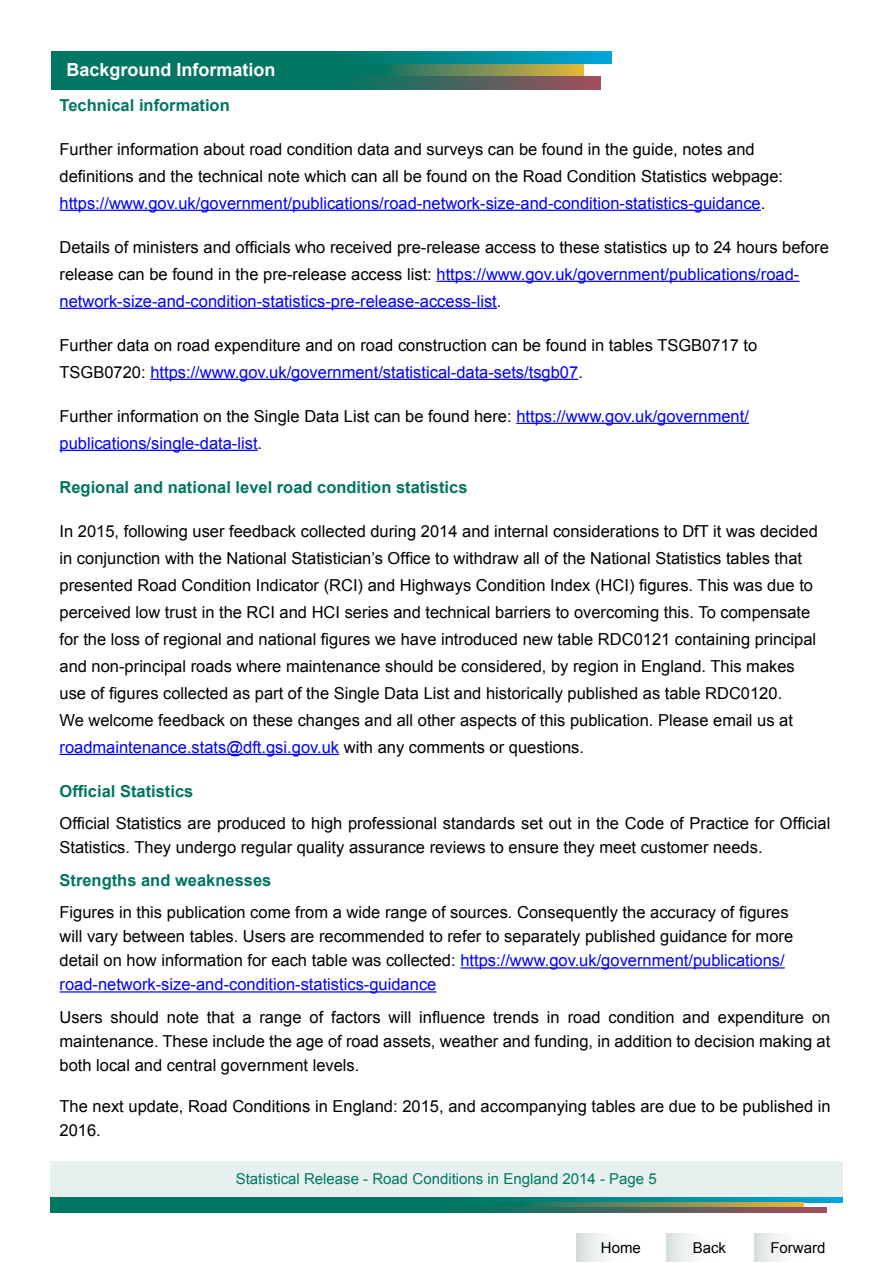
<style>
.page{position:relative;width:893px;height:1263px;background:#fff}
.page>*{position:absolute;margin:0;border:0;box-sizing:border-box;transform-origin:0 0}
.t1{font:700 18px "Arial";color:#fff}
.Sub-heading{font:16.5px/27px "Arial";color:#000}
.Front_page_main_text{font:16.5px/24px "Arial";color:#000}
.Sub-heading-2{font:16.5px/27px "Arial";color:#00f}
.Sub-heading-3{font:700 16.5px "Arial";color:#007662}
.Front_page_main_text-2{font:700 16.5px "Arial";color:#007662}
.t2{font:15px "Arial";color:#007662}
.t3{font:15px "Arial";color:#000}
.s1{color:#00f}
.s2{color:#000}
</style>
<div class="page">
<div style="left:50px;top:1161px;width:792px;height:36px;background:#e6f1ef"></div>
<svg style="left:50px;top:1197px;width:792px;height:5px;background:#00817d"></svg>
<svg style="left:50px;top:1202px;width:753px;height:5px;background:#2f805c"></svg>
<svg style="left:50px;top:1207px;width:777px;height:6px;background:#266c60"></svg>
<svg style="left:51px;top:64px;width:533px;height:13px;background:#2e7f5d"></svg>
<svg style="left:51px;top:51px;width:561px;height:13px;background:#00817d"></svg>
<svg style="left:51px;top:77px;width:550px;height:12px;background:#266c60"></svg>
<hr style="left:60px;top:210px;width:701px;height:1px;background:#00f">
<hr style="left:436px;top:281px;width:363px;height:1px;background:#00f">
<hr style="left:60px;top:308px;width:437px;height:1px;background:#00f">
<hr style="left:150px;top:379px;width:428px;height:1px;background:#00f">
<hr style="left:516px;top:423px;width:233px;height:1px;background:#00f">
<hr style="left:60px;top:450px;width:198px;height:1px;background:#00f">
<hr style="left:60px;top:754px;width:279px;height:1px;background:#00f">
<hr style="left:460px;top:967px;width:325px;height:1px;background:#00f">
<hr style="left:60px;top:991px;width:376px;height:1px;background:#00f">
<div style="left:754px;top:1234px;width:88px;height:28px;background:linear-gradient(to right,#e5eaea,#fff)"></div>
<div style="left:665px;top:1234px;width:89px;height:28px;background:linear-gradient(to right,#e4eae9,#fff)"></div>
<div style="left:577px;top:1234px;width:88px;height:28px;background:linear-gradient(to right,#e5eae9,#fff)"></div>
<p class="t1" style="left:67px;top:58px;width:211px">Background Information</p>
<p class="Sub-heading-3" style="left:60px;top:94px;width:172px">Technical information</p>
<p class="Sub-heading" style="left:60px;top:135px;width:725px">Further information about road condition data and surveys can be found in the guide, notes and definitions and the technical note which can all be found on the Road Condition Statistics webpage: <span class="s1">https://www.gov.uk/government/publications/road-network-size-and-condition-statistics-guidance</span>.</p>
<p class="Sub-heading" style="left:60px;top:233px;width:771px">Details of ministers and officials who received pre-release access to these statistics up to 24 hours before release can be found in the pre-release access list: <span class="s1">https://www.gov.uk/government/publications/road&shy;network-size-and-condition-statistics-pre-release-access-list</span>.</p>
<p class="Sub-heading" style="left:60px;top:331px;width:699px">Further data on road expenditure and on road construction can be found in tables TSGB0717 to<br>TSGB0720: <span class="s1">https://www.gov.uk/government/statistical-data-sets/tsgb07</span>.</p>
<p class="Sub-heading-2" style="left:60px;top:402px;width:691px"><span class="s2">Further information on the Single Data List can be found here:</span> https://www.gov.uk/government/ publications/single-data-list<span class="s2">.</span></p>
<p class="Sub-heading-3" style="left:60px;top:476px;width:410px">Regional and national level road condition statistics</p>
<p class="Sub-heading" style="left:60px;top:517px;width:760px">In 2015, following user feedback collected during 2014 and internal considerations to DfT it was decided in conjunction with the National Statistician’s Office to withdraw all of the National Statistics tables that presented Road Condition Indicator (RCI) and Highways Condition Index (HCI) figures. This was due to perceived low trust in the RCI and HCI series and technical barriers to overcoming this. To compensate for the loss of regional and national figures we have introduced new table RDC0121 containing principal and non-principal roads where maintenance should be considered, by region in England. This makes use of figures collected as part of the Single Data List and historically published as table RDC0120.<br>We welcome feedback on these changes and all other aspects of this publication. Please email us at <span class="s1">roadmaintenance.stats@dft.gsi.gov.uk</span> with any comments or questions.</p>
<p class="Sub-heading-3" style="left:60px;top:780px;width:135px">Official Statistics</p>
<p class="Front_page_main_text" style="left:60px;top:811px;width:772px">Official Statistics are produced to high professional standards set out in the Code of Practice for Official<br>Statistics. They undergo regular quality assurance reviews to ensure they meet customer needs.</p>
<p class="Front_page_main_text-2" style="left:60px;top:869px;width:213px">Strengths and weaknesses</p>
<p class="Front_page_main_text" style="left:60px;top:900px;width:735px">Figures in this publication come from a wide range of sources. Consequently the accuracy of figures will vary between tables. Users are recommended to refer to separately published guidance for more detail on how information for each table was collected: <span class="s1">https://www.gov.uk/government/publications/ road-network-size-and-condition-statistics-guidance</span></p>
<p class="Front_page_main_text" style="left:60px;top:1005px;width:772px;text-align:justify">Users should note that a range of factors will influence trends in road condition and expenditure on maintenance. These include the age of road assets, weather and funding, in addition to decision making at both local and central government levels.</p>
<p class="Front_page_main_text" style="left:60px;top:1095px;width:773px">The next update, Road Conditions in England: 2015, and accompanying tables are due to be published in<br>2016.</p>
<p class="t2" style="left:236px;top:1169px;width:423px">Statistical Release - Road Conditions in England 2014 - Page 5</p>
<p class="t3" style="left:601px;top:1238px;width:42px">Home</p>
<p class="t3" style="left:693px;top:1238px;width:35px">Back</p>
<p class="t3" style="left:770px;top:1238px;width:57px">Forward</p>
</div>
